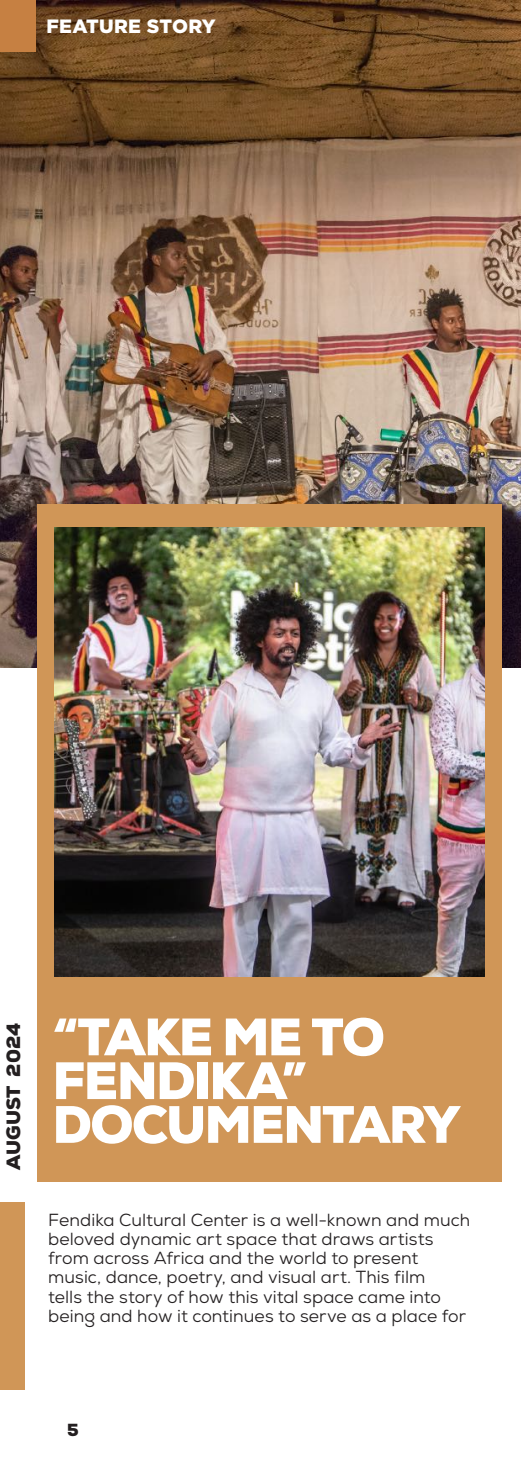
<style>
.page{position:relative;width:521px;height:1474px;background:#fff}
.page>*{position:absolute;margin:0;border:0;box-sizing:border-box;transform-origin:0 0}
.t1{font:900 52.5px/43.8px "Nexa";letter-spacing:-.035em;color:#fff}
.t2{font:900 19.25px "Gotham";letter-spacing:.01em;color:#fff}
.t3{font:900 19.25px "Nexa";letter-spacing:-.005em;color:#231f20}
.t4{font:17.5px/19.2px "Nexa";letter-spacing:.005em;color:#231f20}
.t5{font:900 17.5px "Nexa";color:#231f20}
</style>
<div class="page">
<img style="left:0;top:0;width:521px;height:667px">
<div style="left:0;top:1202px;width:25px;height:187px;background:#d09657"></div>
<div style="left:0;top:0;width:36px;height:51px;background:#c68042"></div>
<div style="left:37px;top:504px;width:464px;height:677px;background:#d09657"></div>
<img style="left:55px;top:528px;width:429px;height:448px">
<p class="t2" style="left:46px;top:13px;width:171px">FEATURE STORY</p>
<p class="t3" style="left:1px;top:1169px;width:148px;rotate:-90deg">AUGUST 2024</p>
<h1 class="t1" style="left:52px;top:1015px;width:409px">“TAKE ME TO<br>FENDIKA”<br>DOCUMENTARY</h1>
<p class="t4" style="left:48px;top:1209px;width:423px">Fendika Cultural Center is a well-known and much beloved dynamic art space that draws artists from across Africa and the world to present music, dance, poetry, and visual art. This film<br>tells the story of how this vital space came into being and how it continues to serve as a place for</p>
<p class="t5" style="left:67px;top:1417px;width:13px">5</p>
</div>
